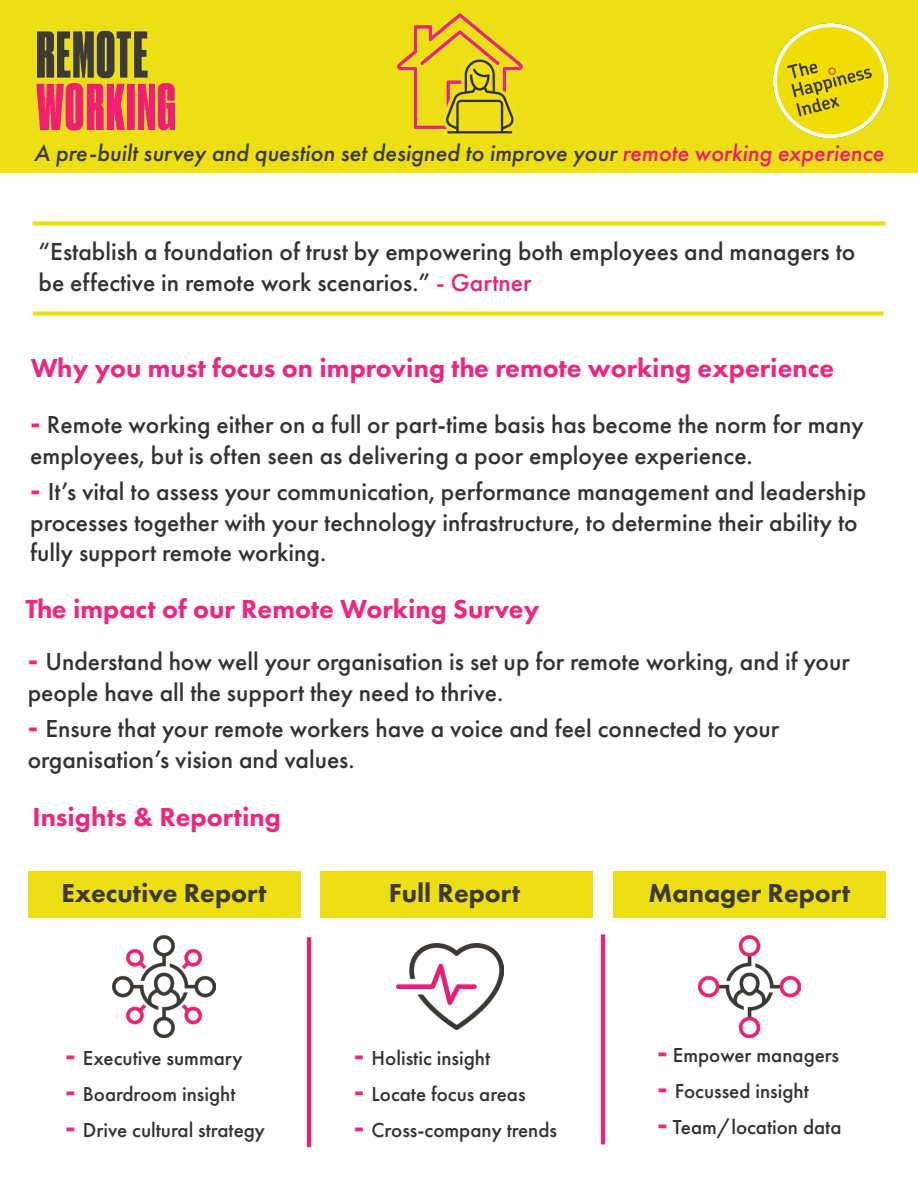
<style>
.page{position:relative;width:918px;height:1188px;background:#fff}
.page>*{position:absolute;margin:0;border:0;box-sizing:border-box;transform-origin:0 0}
.t1{font:800 27px "Futura PT";color:#ee267e}
.t2{font:800 27px "Futura PT";color:#3d3935}
.t3{font:500 25.5px "Futura PT";color:#333231}
.t4{font:italic 500 24px "Futura PT";color:#3c3934}
.t5{font:500 21px "Futura PT";color:#333231}
.s1{color:#ed1b75}
.s2{color:#e72175}
.s3{font-weight:800;font-size:30px;color:#ee267e}
</style>
<div class="page">
<div style="left:33px;top:221px;width:852px;height:5px;background:#ecdf13"></div>
<div style="left:33px;top:311px;width:850px;height:5px;background:#ecdf13"></div>
<div style="left:320px;top:872px;width:272px;height:46px;background:#ecdf13"></div>
<div style="left:613px;top:872px;width:272px;height:46px;background:#ecdf13"></div>
<img style="left:113px;top:935px;width:102px;height:102px">
<div style="left:28px;top:872px;width:272px;height:46px;background:#ecdf13"></div>
<img style="left:698px;top:935px;width:103px;height:102px">
<img style="left:397px;top:943px;width:107px;height:87px">
<hr style="left:307px;top:937px;width:4px;height:210px;background:#f11f74">
<hr style="left:601px;top:934px;width:4px;height:210px;background:#f11f74">
<div style="left:0;top:0;width:918px;height:173px;background:#ecdf13"></div>
<img style="left:36px;top:30px;width:140px;height:101px">
<img style="left:773px;top:24px;width:114px;height:114px">
<img style="left:397px;top:14px;width:125px;height:122px">
<p class="t4" style="left:34px;top:138px;width:851px">A pre-built survey and question set designed to improve your <span class="s1">remote working experience</span></p>
<p class="t3" style="left:39px;top:236px;width:818px">“Establish a foundation of trust by empowering both employees and managers to</p>
<p class="t3" style="left:39px;top:267px;width:495px">be effective in remote work scenarios.” <span class="s2">- Gartner</span></p>
<p class="t1" style="left:31px;top:352px;width:805px">Why you must focus on improving the remote working experience</p>
<p class="t3" style="left:30px;top:410px;width:835px"><span class="s3">-</span> Remote working either on a full or part-time basis has become the norm for many</p>
<p class="t3" style="left:30px;top:440px;width:724px">employees, but is often seen as delivering a poor employee experience.</p>
<p class="t3" style="left:30px;top:476px;width:837px"><span class="s3">-</span> It’s vital to assess your communication, performance management and leadership</p>
<p class="t3" style="left:30px;top:507px;width:829px">processes together with your technology infrastructure, to determine their ability to</p>
<p class="t3" style="left:30px;top:537px;width:297px">fully support remote working.</p>
<p class="t1" style="left:26px;top:592px;width:515px">The impact of our Remote Working Survey</p>
<p class="t3" style="left:28px;top:647px;width:824px"><span class="s3">-</span> Understand how well your organisation is set up for remote working, and if your</p>
<p class="t3" style="left:28px;top:677px;width:477px">people have all the support they need to thrive.</p>
<p class="t3" style="left:28px;top:713px;width:753px"><span class="s3">-</span> Ensure that your remote workers have a voice and feel connected to your</p>
<p class="t3" style="left:28px;top:744px;width:328px">organisation’s vision and values.</p>
<p class="t1" style="left:33px;top:800px;width:250px">Insights &amp; Reporting</p>
<p class="t2" style="left:62px;top:877px;width:206px">Executive Report</p>
<p class="t2" style="left:389px;top:877px;width:133px">Full Report</p>
<p class="t2" style="left:649px;top:877px;width:203px">Manager Report</p>
<p class="t5" style="left:65px;top:1045px;width:179px"><span class="s3">-</span> Executive summary</p>
<p class="t5" style="left:65px;top:1081px;width:172px"><span class="s3">-</span> Boardroom insight</p>
<p class="t5" style="left:65px;top:1117px;width:201px"><span class="s3">-</span> Drive cultural strategy</p>
<p class="t5" style="left:354px;top:1045px;width:138px"><span class="s3">-</span> Holistic insight</p>
<p class="t5" style="left:354px;top:1081px;width:173px"><span class="s3">-</span> Locate focus areas</p>
<p class="t5" style="left:354px;top:1117px;width:205px"><span class="s3">-</span> Cross-company trends</p>
<p class="t5" style="left:657px;top:1043px;width:183px"><span class="s3">-</span> Empower managers</p>
<p class="t5" style="left:657px;top:1079px;width:153px"><span class="s3">-</span> Focussed insight</p>
<p class="t5" style="left:657px;top:1115px;width:186px"><span class="s3">-</span> Team/location data</p>
</div>
